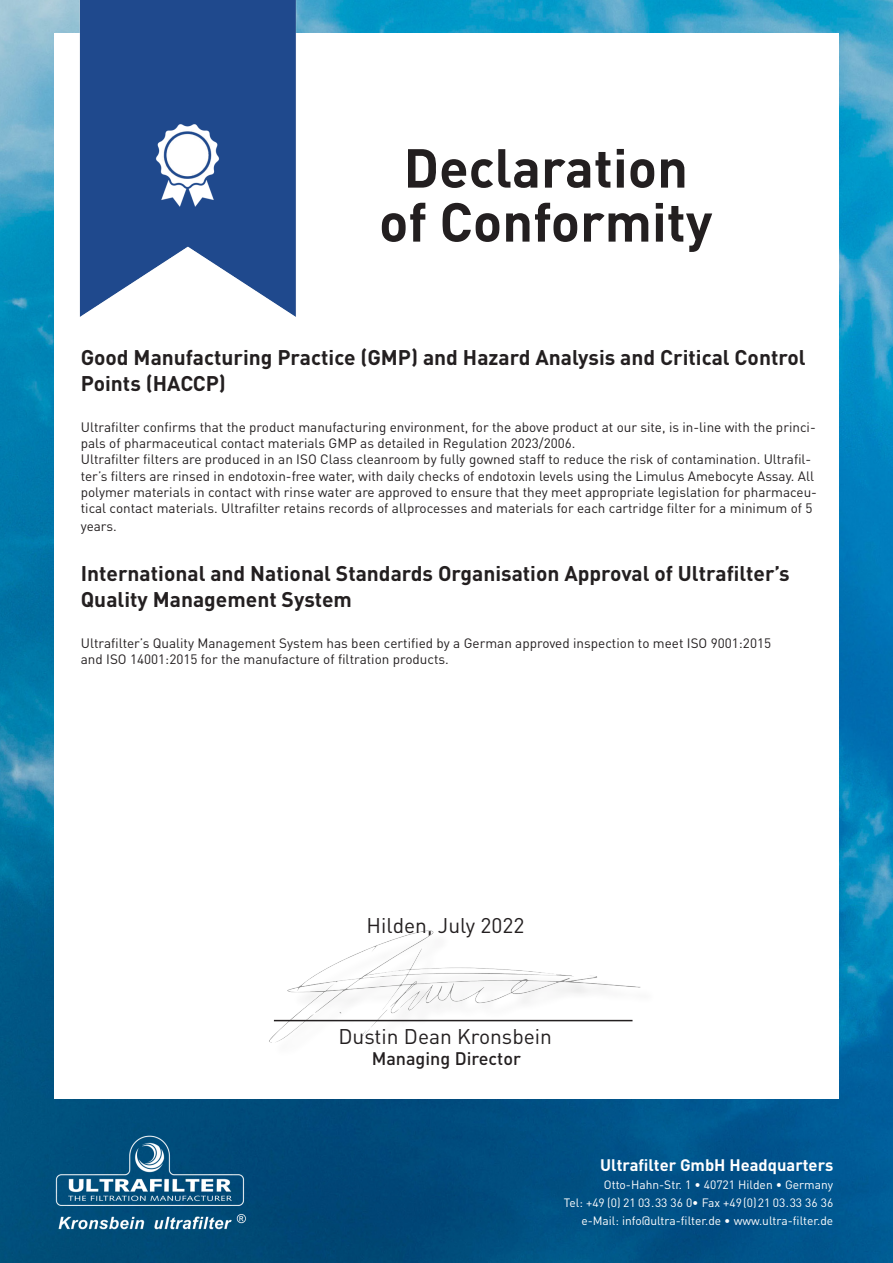
<style>
.page{position:relative;width:893px;height:1263px;background:#fff}
.page>*{position:absolute;margin:0;border:0;box-sizing:border-box;transform-origin:0 0}
.t1{font:700 54px/54px "DIN Pro";color:#231f20;text-align:center}
.t2{font:700 21px/25.2px "DIN Pro";color:#231f20}
.t3{font:21px "DIN Pro";color:#231f20}
.t4{font:500 18px "DIN Pro";color:#231f20}
.t5{font:700 16.5px "DIN Pro";color:#fff}
.t6{font:13.5px/16.2px "DIN Pro";color:#231f20}
.t7{font:12px/18px "DIN Pro";color:#fff;text-align:right}
</style>
<div class="page">
<img style="left:0;top:0;width:893px;height:1263px">
<div style="left:54px;top:33px;width:785px;height:1065px;background:#fff"></div>
<img style="left:30px;top:1134px;width:245px;height:112px">
<img style="left:66px;top:0;width:236px;height:317px">
<img style="left:109px;top:91px;width:167px;height:145px">
<img style="left:269px;top:930px;width:372px;height:113px">
<hr style="left:274px;top:1020px;width:358px;height:1px;background:#231f20">
<h1 class="t1" style="left:379px;top:139px;width:335px">Declaration of Conformity</h1>
<h2 class="t2" style="left:81px;top:344px;width:726px">Good Manufacturing Practice (GMP) and Hazard Analysis and Critical Control<br>Points (HACCP)</h2>
<p class="t6" style="left:81px;top:418px;width:738px">Ultrafilter confirms that the product manufacturing environment, for the above product at our site, is in-line with the princi&shy;pals of pharmaceutical contact materials GMP as detailed in Regulation 2023/2006.<br>Ultrafilter filters are produced in an ISO Class cleanroom by fully gowned staff to reduce the risk of contamination. Ultrafil&shy;ter’s filters are rinsed in endotoxin-free water, with daily checks of endotoxin levels using the Limulus Amebocyte Assay. All polymer materials in contact with rinse water are approved to ensure that they meet appropriate legislation for pharmaceu&shy;tical contact materials. Ultrafilter retains records of allprocesses and materials for each cartridge filter for a minimum of 5</p>
<p class="t6" style="left:81px;top:517px;width:38px">years.</p>
<h2 class="t2" style="left:81px;top:560px;width:710px">International and National Standards Organisation Approval of Ultrafilter’s<br>Quality Management System</h2>
<p class="t6" style="left:81px;top:634px;width:692px">Ultrafilter’s Quality Management System has been certified by a German approved inspection to meet ISO 9001:2015 and ISO 14001:2015 for the manufacture of filtration products.</p>
<h2 class="t3" style="left:366px;top:911px;width:159px">Hilden, July 2022</h2>
<h2 class="t3" style="left:338px;top:1022px;width:215px">Dustin Dean Kronsbein</h2>
<h3 class="t4" style="left:372px;top:1046px;width:151px">Managing Director</h3>
<p class="t5" style="left:600px;top:1154px;width:234px">Ultrafilter GmbH Headquarters</p>
<p class="t7" style="left:564px;top:1175px;width:271px">Otto-Hahn-Str. 1 • 40721 Hilden • Germany<br>Tel: +49 (0) 21 03.33 36 0• Fax +49(0)21 03.33 36 36 e-Mail: info@ultra-filter.de • www.ultra-filter.de</p>
</div>
